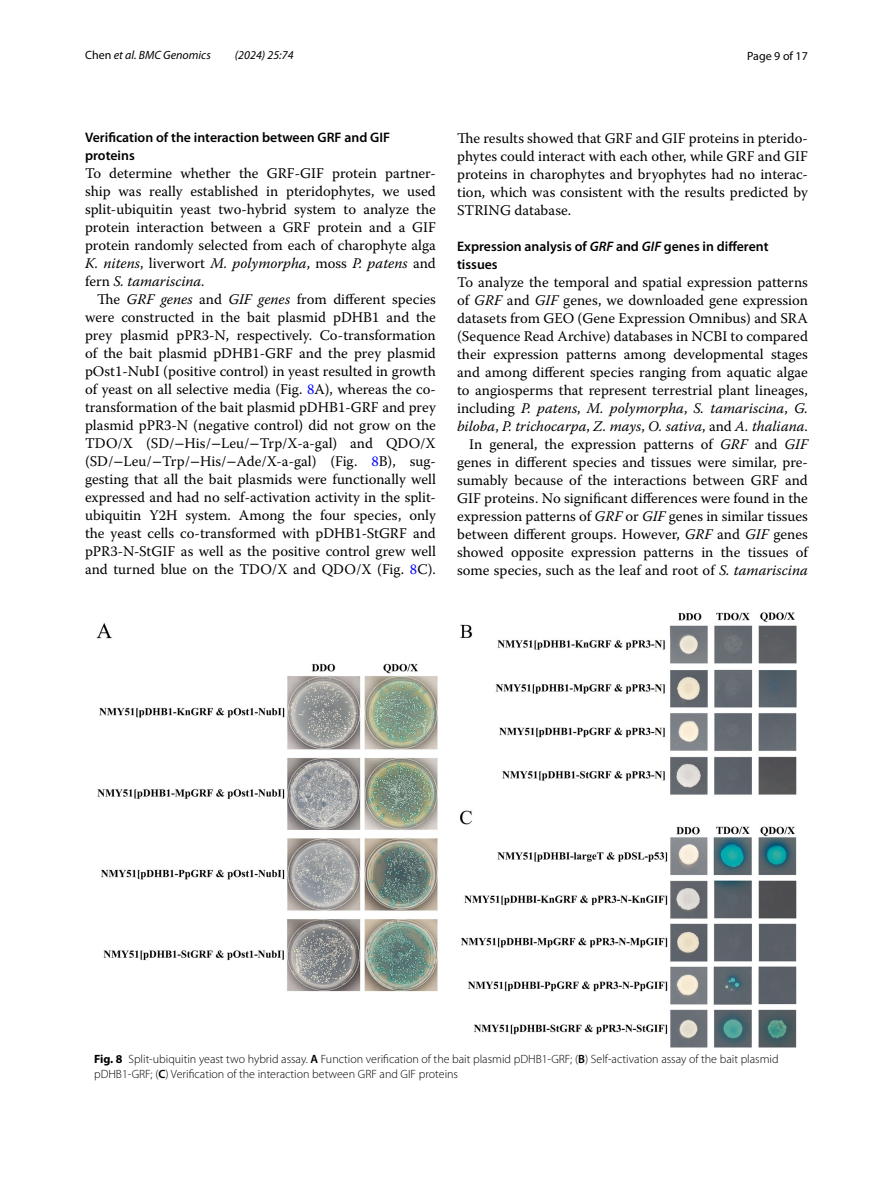
<style>
.page{position:relative;width:893px;height:1187px;background:#fff}
.page>*{position:absolute;margin:0;border:0;box-sizing:border-box;transform-origin:0 0}
.t1{font:14.7px/18px "Warnock Pro";color:#000;text-align:justify}
.t2{font:600 13.8px/18px "Myriad Pro";color:#000}
.t3{font:300 12px/15px "Myriad Pro";color:#000}
.t4{font:italic 12px "Myriad Pro";color:#000}
.t5{font:12px "Myriad Pro";color:#000}
.s1{font-style:normal}
.s2{font-style:italic}
.s3{color:#00f}
.s4{font-family:"STIX"}
.s5{font-weight:700}
.s6{font-weight:600}
</style>
<div class="page">
<img style="left:96px;top:612px;width:701px;height:435px">
<p class="t4" style="left:85px;top:48px;width:127px"><span class="s1">Chen</span> et al. BMC Genomics</p>
<p class="t4" style="left:235px;top:48px;width:60px">(2024) 25:74</p>
<p class="t5" style="left:747px;top:48px;width:62px">Page 9 of 17</p>
<p class="t2" style="left:85px;top:128px;width:307px">Verification of the interaction between GRF and GIF proteins</p>
<p class="t1" style="left:85px;top:164px;width:352px">To determine whether the GRF-GIF protein partner&shy;ship was really established in pteridophytes, we used split-ubiquitin yeast two-hybrid system to analyze the protein interaction between a GRF protein and a GIF protein randomly selected from each of charophyte alga <span class="s2">K. nitens</span>, liverwort <span class="s2">M. polymorpha</span>, moss <span class="s2">P. patens</span> and fern <span class="s2">S. tamariscina.</span></p>
<p class="t1" style="left:85px;top:290px;width:352px;text-indent:12px">The <span class="s2">GRF genes</span> and <span class="s2">GIF genes</span> from different species were constructed in the bait plasmid pDHB1 and the prey plasmid pPR3-N, respectively. Co-transformation of the bait plasmid pDHB1-GRF and the prey plasmid pOst1-NubI (positive control) in yeast resulted in growth of yeast on all selective media (Fig. <span class="s3">8</span>A), whereas the co&shy;transformation of the bait plasmid pDHB1-GRF and prey plasmid pPR3-N (negative control) did not grow on the TDO/X (SD/<span class="s4">−</span>His/<span class="s4">−</span>Leu/<span class="s4">−</span>Trp/X-a-gal) and QDO/X (SD/<span class="s4">−</span>Leu/<span class="s4">−</span>Trp/<span class="s4">−</span>His/<span class="s4">−</span>Ade/X-a-gal) (Fig. <span class="s3">8</span>B), sug&shy;gesting that all the bait plasmids were functionally well expressed and had no self-activation activity in the split&shy;ubiquitin Y2H system. Among the four species, only the yeast cells co-transformed with pDHB1-StGRF and pPR3-N-StGIF as well as the positive control grew well and turned blue on the TDO/X and QDO/X (Fig. <span class="s3">8</span>C).</p>
<p class="t1" style="left:457px;top:128px;width:352px">The results showed that GRF and GIF proteins in pterido&shy;phytes could interact with each other, while GRF and GIF proteins in charophytes and bryophytes had no interac&shy;tion, which was consistent with the results predicted by STRING database.</p>
<p class="t2" style="left:457px;top:237px;width:313px">Expression analysis of <span class="s2">GRF</span> and <span class="s2">GIF</span> genes in different tissues</p>
<p class="t1" style="left:457px;top:272px;width:352px;text-align:right">To analyze the temporal and spatial expression patterns of <span class="s2">GRF</span> and <span class="s2">GIF</span> genes, we downloaded gene expression datasets from GEO (Gene Expression Omnibus) and SRA (Sequence Read Archive) databases in NCBI to compared their expression patterns among developmental stages and among different species ranging from aquatic algae to angiosperms that represent terrestrial plant lineages, including <span class="s2">P. patens</span>, <span class="s2">M. polymorpha</span>, <span class="s2">S. tamariscina</span>, <span class="s2">G. biloba</span>, <span class="s2">P. trichocarpa</span>, <span class="s2">Z. mays</span>, <span class="s2">O. sativa</span>, and <span class="s2">A. thaliana</span>.<br>In general, the expression patterns of <span class="s2">GRF</span> and <span class="s2">GIF </span>genes in different species and tissues were similar, pre&shy;sumably because of the interactions between GRF and GIF proteins. No significant differences were found in the expression patterns of <span class="s2">GRF</span> or <span class="s2">GIF</span> genes in similar tissues between different groups. However, <span class="s2">GRF</span> and <span class="s2">GIF</span> genes showed opposite expression patterns in the tissues of some species, such as the leaf and root of <span class="s2">S. tamariscina</span></p>
<p class="t3" style="left:94px;top:1051px;width:686px"><span class="s5">Fig. 8</span> Split-ubiquitin yeast two hybrid assay. <span class="s6">A</span> Function verification of the bait plasmid pDHB1-GRF; (<span class="s6">B</span>) Self-activation assay of the bait plasmid pDHB1-GRF; (<span class="s6">C</span>) Verification of the interaction between GRF and GIF proteins</p>
</div>
